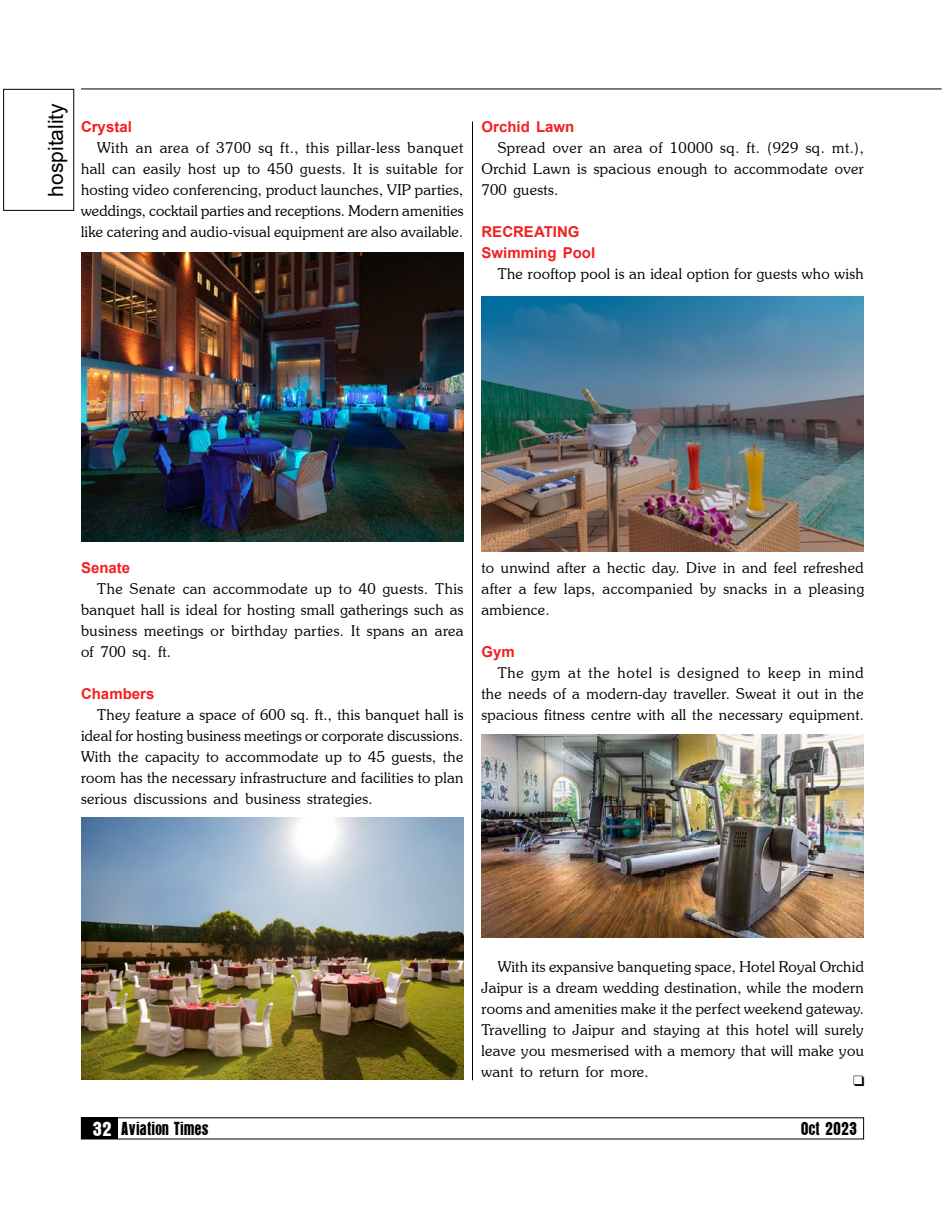
<style>
.page{position:relative;width:945px;height:1215px;background:#fff}
.page>*{position:absolute;margin:0;border:0;box-sizing:border-box;transform-origin:0 0}
.t1{font:21px "Arial";color:#000}
.t2{font:16.5px "Aurora";color:#000;scale:.9 1}
.t3{font:300 15px/21px "Souvenir IT Cby BT";letter-spacing:.02em;color:#000;text-align:justify}
.t4{font:700 15px/21px "Arial";color:#f22020}
.t5{font:15px "Dixieland Normal";color:#000}
.s1{font-size:18px;color:#fff}
</style>
<div class="page">
<hr style="left:81px;top:89px;width:861px;height:1px;background:#000">
<div style="left:81px;top:1117px;width:37px;height:22px;background:#000"></div>
<div style="left:3px;top:89px;width:71px;height:122px;border:1px solid #000"></div>
<hr style="left:472px;top:122px;width:1px;height:958px;background:#000">
<img style="left:482px;top:297px;width:382px;height:255px">
<img style="left:482px;top:735px;width:382px;height:203px">
<img style="left:81px;top:253px;width:383px;height:288px">
<img style="left:81px;top:817px;width:383px;height:263px">
<h1 class="t1" style="left:41px;top:197px;width:95px;rotate:-90deg">hospitality</h1>
<p class="t4" style="left:81px;top:117px;width:52px">Crystal</p>
<p class="t3" style="left:81px;top:137px;width:384px;text-indent:16px">With an area of 3700 sq ft., this pillar-less banquet hall can easily host up to 450 guests. It is suitable for hosting video conferencing, product launches, VIP parties, weddings, cocktail parties and receptions. Modern amenities like catering and audio-visual equipment are also available.</p>
<p class="t4" style="left:482px;top:117px;width:94px">Orchid Lawn</p>
<p class="t3" style="left:482px;top:137px;width:384px;text-indent:16px">Spread over an area of 10000 sq. ft. (929 sq. mt.), Orchid Lawn is spacious enough to accommodate over 700 guests.</p>
<p class="t4" style="left:482px;top:222px;width:115px">RECREATING<br>Swimming Pool</p>
<p class="t3" style="left:498px;top:263px;width:368px">The rooftop pool is an ideal option for guests who wish</p>
<p class="t4" style="left:81px;top:558px;width:51px">Senate</p>
<p class="t3" style="left:81px;top:578px;width:384px;text-indent:16px">The Senate can accommodate up to 40 guests. This banquet hall is ideal for hosting small gatherings such as business meetings or birthday parties. It spans an area of 700 sq. ft.</p>
<p class="t4" style="left:81px;top:684px;width:75px">Chambers</p>
<p class="t3" style="left:81px;top:704px;width:384px;text-indent:16px">They feature a space of 600 sq. ft., this banquet hall is ideal for hosting business meetings or corporate discussions.<br>With the capacity to accommodate up to 45 guests, the room has the necessary infrastructure and facilities to plan serious discussions and business strategies.</p>
<p class="t3" style="left:482px;top:557px;width:384px">to unwind after a hectic day. Dive in and feel refreshed after a few laps, accompanied by snacks in a pleasing ambience.</p>
<p class="t4" style="left:482px;top:642px;width:35px">Gym</p>
<p class="t3" style="left:482px;top:662px;width:384px;text-indent:16px">The gym at the hotel is designed to keep in mind the needs of a modern-day traveller. Sweat it out in the spacious fitness centre with all the necessary equipment.</p>
<p class="t3" style="left:482px;top:956px;width:384px;text-indent:16px">With its expansive banqueting space, Hotel Royal Orchid Jaipur is a dream wedding destination, while the modern rooms and amenities make it the perfect weekend gateway.<br>Travelling to Jaipur and staying at this hotel will surely leave you mesmerised with a memory that will make you want to return for more.</p>
<p class="t5" style="left:853px;top:1074px;width:13px">q</p>
<p class="t2" style="left:92px;top:1118px;width:131px"><span class="s1">32</span> Aviation Times</p>
<p class="t2" style="left:801px;top:1118px;width:64px">Oct 2023</p>
</div>
